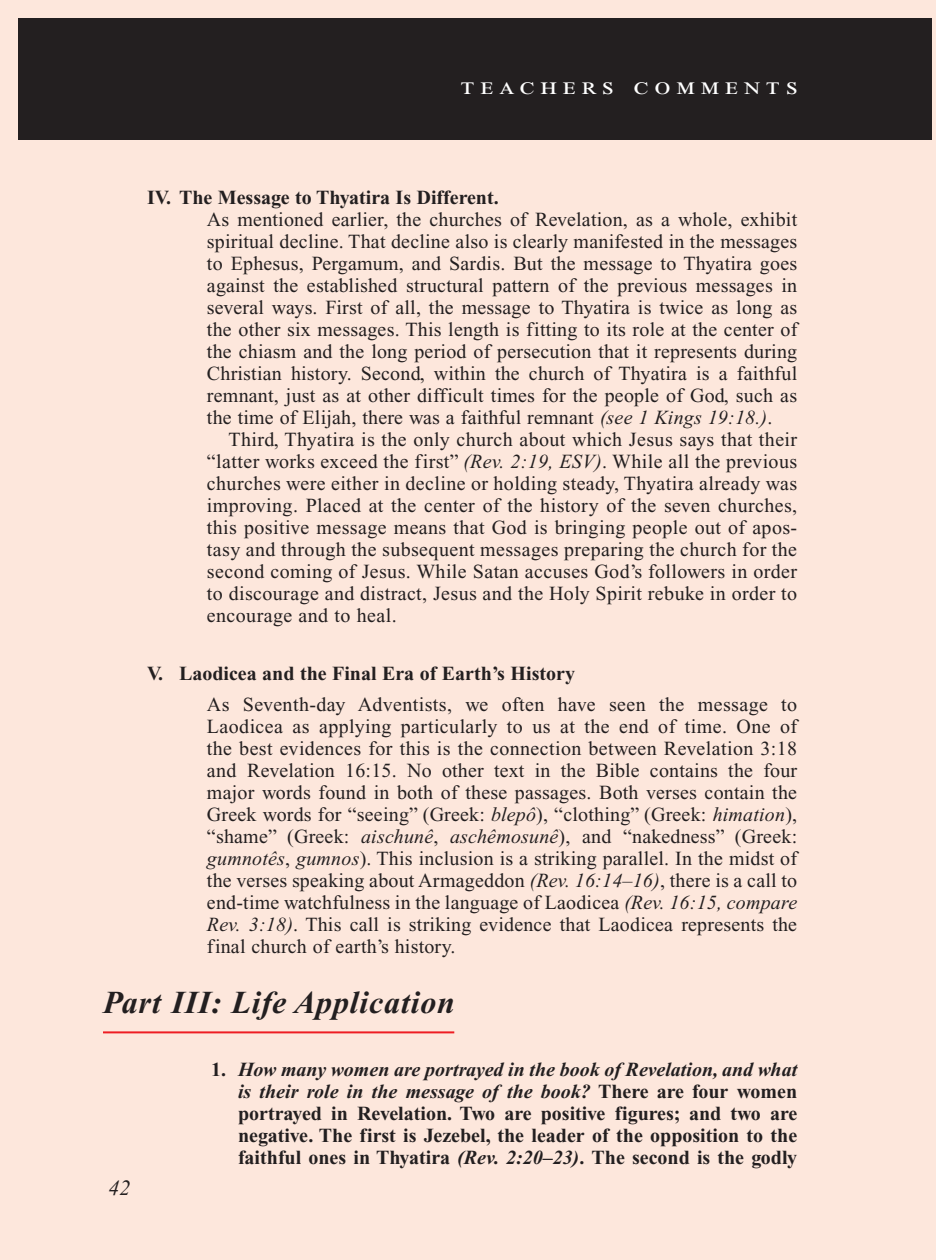
<style>
.page{position:relative;width:936px;height:1260px;background:#fde7dc}
.page>*{position:absolute;margin:0;border:0;box-sizing:border-box;transform-origin:0 0}
.t1{font:italic 700 32px "Times New Roman PS Std";letter-spacing:.025em;color:#231f20}
.t2{font:24px "Times New Roman PS Std";letter-spacing:.2em;color:#fff;scale:1.2 1}
.t3{font:italic 22px "Times New Roman PS Std";color:#231f20}
.t4{font:20px/22px "Times New Roman PS Std";letter-spacing:.01em;color:#231f20;text-align:justify}
.t5{font:700 20px/22px "Times New Roman PS Std";color:#231f20;text-align:justify}
.s1{font-style:italic}
</style>
<div class="page">
<div style="left:18px;top:18px;width:914px;height:122px;background:#231f20"></div>
<hr style="left:103px;top:1031px;width:351px;height:2px;background:#ee1d23">
<p class="t2" style="left:461px;top:73px;width:283px">teachers comments</p>
<p class="t5" style="left:147px;top:187px;width:353px">IV. The Message to Thyatira Is Different.</p>
<p class="t4" style="left:207px;top:209px;width:592px">As mentioned earlier, the churches of Revelation, as a whole, exhibit spiritual decline. That decline also is clearly manifested in the messages to Ephesus, Pergamum, and Sardis. But the message to Thyatira goes against the established structural pattern of the previous messages in several ways. First of all, the message to Thyatira is twice as long as the other six messages. This length is fitting to its role at the center of the chiasm and the long period of persecution that it represents during Christian history. Second, within the church of Thyatira is a faithful remnant, just as at other difficult times for the people of God, such as the time of Elijah, there was a faithful remnant <span class="s1">(see 1 Kings 19:18.)</span>.</p>
<p class="t4" style="left:207px;top:429px;width:592px;text-indent:22px">Third, Thyatira is the only church about which Jesus says that their “latter works exceed the first” <span class="s1">(Rev. 2:19, ESV)</span>. While all the previous churches were either in decline or holding steady, Thyatira already was improving. Placed at the center of the history of the seven churches, this positive message means that God is bringing people out of apos&shy;tasy and through the subsequent messages preparing the church for the second coming of Jesus. While Satan accuses God’s followers in order to discourage and distract, Jesus and the Holy Spirit rebuke in order to encourage and to heal.</p>
<p class="t5" style="left:147px;top:663px;width:429px">V. Laodicea and the Final Era of Earth’s History</p>
<p class="t4" style="left:207px;top:694px;width:592px">As Seventh-day Adventists, we often have seen the message to Laodicea as applying particularly to us at the end of time. One of the best evidences for this is the connection between Revelation 3:18 and Revelation 16:15. No other text in the Bible contains the four major words found in both of these passages. Both verses contain the Greek words for “seeing” (Greek: <span class="s1">blepô</span>), “clothing” (Greek: <span class="s1">himation</span>), “shame” (Greek: <span class="s1">aischunê</span>, <span class="s1">aschêmosunê</span>), and “nakedness” (Greek: <span class="s1">gumnotês</span>, <span class="s1">gumnos</span>). This inclusion is a striking parallel. In the midst of the verses speaking about Armageddon <span class="s1">(Rev. 16:14–16)</span>, there is a call to end-time watchfulness in the language of Laodicea <span class="s1">(Rev. 16:15, compare Rev. 3:18)</span>. This call is striking evidence that Laodicea represents the final church of earth’s history.</p>
<h1 class="t1" style="left:103px;top:986px;width:354px">Part III: Life Application</h1>
<p class="t3" style="left:109px;top:1176px;width:24px">42</p>
<p class="t5" style="left:238px;top:1059px;width:561px;text-indent:-27px">1. <span class="s1">How many women are portrayed in the book of Revelation, and what is their role in the message of the book?</span> There are four women portrayed in Revelation. Two are positive figures; and two are negative. The first is Jezebel, the leader of the opposition to the faithful ones in Thyatira <span class="s1">(Rev. 2:20–23)</span>. The second is the godly</p>
</div>
